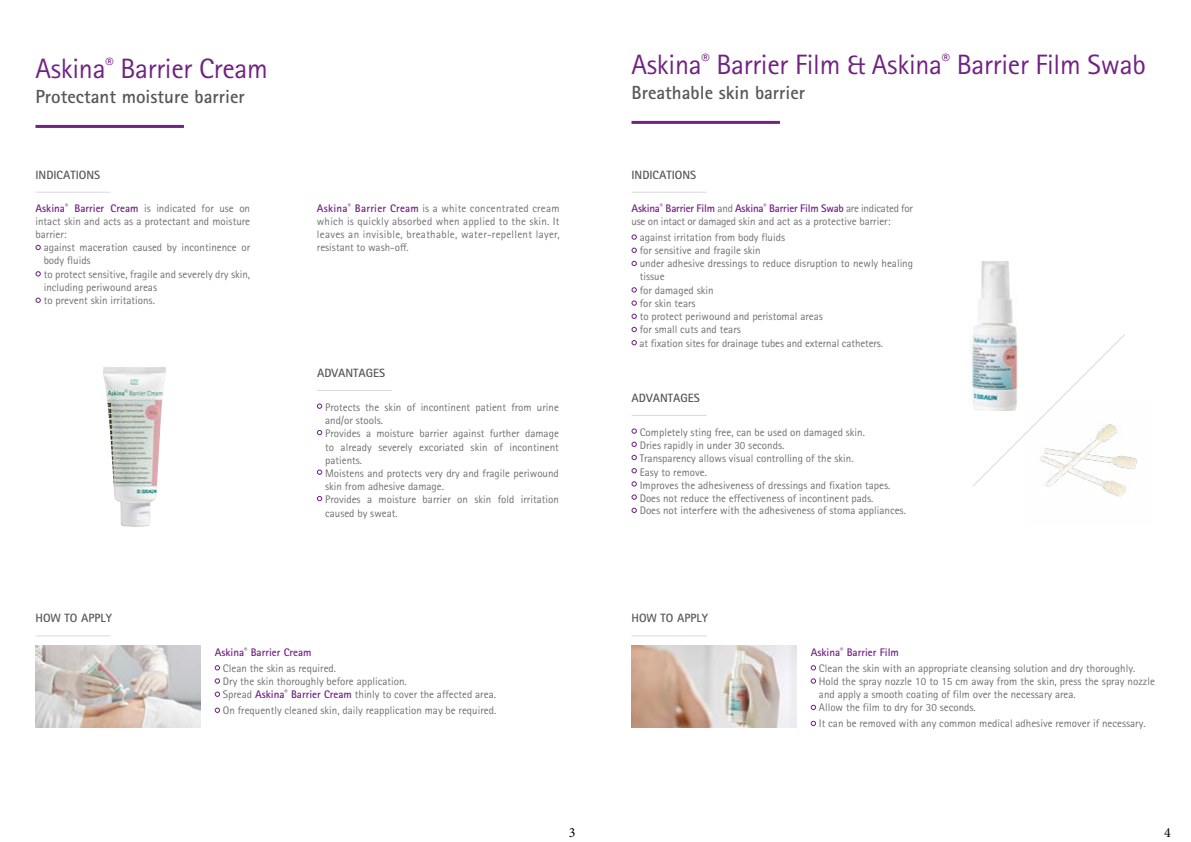
<style>
.page{position:relative;width:1191px;height:842px;background:#fff}
.page>*{position:absolute;margin:0;border:0;box-sizing:border-box;transform-origin:0 0}
.t1{font:28px "Rotis Sans Serif Pro";letter-spacing:-.01em;color:#722283}
.t2{font:700 19px "Rotis Sans Serif Pro";color:#575756}
.t3{font:14px "Minion Pro";color:#000}
.t4{font:700 12px "Rotis Sans Serif Pro";color:#575756}
.t5{font:11px/13.2px "Rotis Sans Serif Pro";color:#706f6f}
.s1{font-weight:700;color:#722283}
</style>
<div class="page">
<hr style="left:35px;top:125px;width:149px;height:3px;background:#722283">
<hr style="left:35px;top:192px;width:75px;height:1px;background:#dadada">
<svg style="left:35px;top:245px;width:6px;height:5px"></svg>
<svg style="left:35px;top:271px;width:6px;height:5px"></svg>
<svg style="left:35px;top:298px;width:6px;height:5px"></svg>
<hr style="left:35px;top:635px;width:75px;height:1px;background:#dadada">
<svg style="left:215px;top:665px;width:5px;height:5px"></svg>
<svg style="left:215px;top:678px;width:5px;height:6px"></svg>
<svg style="left:215px;top:691px;width:5px;height:6px"></svg>
<svg style="left:215px;top:707px;width:5px;height:6px"></svg>
<img style="left:35px;top:646px;width:165px;height:81px">
<hr style="left:631px;top:121px;width:149px;height:3px;background:#722283">
<hr style="left:631px;top:192px;width:75px;height:1px;background:#dadada">
<svg style="left:631px;top:234px;width:6px;height:6px"></svg>
<svg style="left:631px;top:248px;width:6px;height:5px"></svg>
<svg style="left:631px;top:261px;width:6px;height:5px"></svg>
<svg style="left:631px;top:287px;width:6px;height:6px"></svg>
<svg style="left:631px;top:300px;width:6px;height:6px"></svg>
<svg style="left:631px;top:314px;width:6px;height:5px"></svg>
<svg style="left:631px;top:327px;width:6px;height:5px"></svg>
<svg style="left:631px;top:340px;width:6px;height:5px"></svg>
<hr style="left:631px;top:635px;width:75px;height:1px;background:#dadada">
<svg style="left:810px;top:665px;width:6px;height:5px"></svg>
<svg style="left:810px;top:678px;width:6px;height:6px"></svg>
<svg style="left:810px;top:705px;width:6px;height:5px"></svg>
<svg style="left:810px;top:721px;width:6px;height:5px"></svg>
<img style="left:631px;top:646px;width:165px;height:81px">
<img style="left:103px;top:367px;width:63px;height:160px">
<img style="left:969px;top:261px;width:48px;height:139px">
<hr style="left:317px;top:390px;width:75px;height:1px;background:#dadada">
<svg style="left:317px;top:403px;width:5px;height:6px"></svg>
<svg style="left:317px;top:430px;width:5px;height:5px"></svg>
<svg style="left:317px;top:469px;width:5px;height:6px"></svg>
<svg style="left:317px;top:496px;width:5px;height:5px"></svg>
<img style="left:1102px;top:456px;width:35px;height:41px">
<hr style="left:631px;top:415px;width:75px;height:1px;background:#dadada">
<svg style="left:631px;top:428px;width:6px;height:6px"></svg>
<svg style="left:631px;top:442px;width:6px;height:5px"></svg>
<svg style="left:631px;top:455px;width:6px;height:5px"></svg>
<svg style="left:631px;top:468px;width:6px;height:5px"></svg>
<svg style="left:631px;top:481px;width:6px;height:6px"></svg>
<svg style="left:631px;top:494px;width:6px;height:6px"></svg>
<svg style="left:631px;top:508px;width:6px;height:5px"></svg>
<svg style="left:972px;top:334px;width:153px;height:153px"></svg>
<h1 class="t1" style="left:35px;top:52px;width:234px">Askina<sup>®</sup> Barrier Cream</h1>
<h2 class="t2" style="left:35px;top:84px;width:211px">Protectant moisture barrier</h2>
<p class="t4" style="left:35px;top:167px;width:66px">INDICATIONS</p>
<p class="t5" style="left:35px;top:201px;width:216px;text-align:justify"><span class="s1">Askina</span><sup>®</sup> <span class="s1">Barrier Cream</span> is indicated for use on intact skin and acts as a protectant and moisture barrier:</p>
<p class="t5" style="left:44px;top:241px;width:208px">against maceration caused by incontinence or body fluids<br>to protect sensitive, fragile and severely dry skin, including periwound areas<br>to prevent skin irritations.</p>
<p class="t4" style="left:35px;top:610px;width:78px">HOW TO APPLY</p>
<p class="t5" style="left:317px;top:201px;width:244px;text-align:justify"><span class="s1">Askina</span><sup>®</sup> <span class="s1">Barrier Cream</span> is a white concentrated cream which is quickly absorbed when applied to the skin. It leaves an invisible, breathable, water-repellent layer, resistant to wash-off.</p>
<p class="t4" style="left:317px;top:365px;width:70px">ADVANTAGES</p>
<p class="t5" style="left:325px;top:401px;width:235px">Protects the skin of incontinent patient from urine and/or stools.<br>Provides a moisture barrier against further damage to already severely excoriated skin of incontinent patients.<br>Moistens and protects very dry and fragile periwound skin from adhesive damage.<br>Provides a moisture barrier on skin fold irritation caused by sweat.</p>
<p class="t5" style="left:223px;top:644px;width:115px;line-height:16px;text-indent:-8px"><span class="s1">Askina</span><sup>®</sup> <span class="s1">Barrier Cream<br></span>Clean the skin as required.</p>
<p class="t5" style="left:223px;top:675px;width:275px">Dry the skin thoroughly before application.<br>Spread <span class="s1">Askina</span><sup>®</sup> <span class="s1">Barrier Cream</span> thinly to cover the affected area.</p>
<p class="t5" style="left:223px;top:704px;width:275px">On frequently cleaned skin, daily reapplication may be required.</p>
<h1 class="t1" style="left:631px;top:48px;width:516px">Askina<sup>®</sup> Barrier Film &amp; Askina<sup>®</sup> Barrier Film Swab</h1>
<h2 class="t2" style="left:631px;top:80px;width:175px">Breathable skin barrier</h2>
<p class="t4" style="left:631px;top:167px;width:66px">INDICATIONS</p>
<p class="t5" style="left:631px;top:201px;width:283px"><span class="s1">Askina</span><sup>®</sup> <span class="s1">Barrier Film</span> and <span class="s1">Askina</span><sup>®</sup> <span class="s1">Barrier Film Swab</span> are indicated for use on intact or damaged skin and act as a protective barrier:</p>
<p class="t5" style="left:639px;top:231px;width:275px">against irritation from body fluids<br>for sensitive and fragile skin<br>under adhesive dressings to reduce disruption to newly healing tissue<br>for damaged skin<br>for skin tears<br>to protect periwound and peristomal areas<br>for small cuts and tears<br>at fixation sites for drainage tubes and external catheters.</p>
<p class="t4" style="left:631px;top:390px;width:70px">ADVANTAGES</p>
<p class="t5" style="left:639px;top:426px;width:252px">Completely sting free, can be used on damaged skin.<br>Dries rapidly in under 30 seconds.<br>Transparency allows visual controlling of the skin.<br>Easy to remove.<br>Improves the adhesiveness of dressings and fixation tapes.<br>Does not reduce the effectiveness of incontinent pads.</p>
<p class="t5" style="left:639px;top:504px;width:268px">Does not interfere with the adhesiveness of stoma appliances.</p>
<p class="t4" style="left:631px;top:610px;width:78px">HOW TO APPLY</p>
<p class="t5" style="left:819px;top:644px;width:318px;line-height:16px;text-indent:-8px"><span class="s1">Askina</span><sup>®</sup> <span class="s1">Barrier Film<br></span>Clean the skin with an appropriate cleansing solution and dry thoroughly.</p>
<p class="t5" style="left:819px;top:675px;width:337px">Hold the spray nozzle 10 to 15 cm away from the skin, press the spray nozzle and apply a smooth coating of film over the necessary area.<br>Allow the film to dry for 30 seconds.</p>
<p class="t5" style="left:819px;top:717px;width:328px">It can be removed with any common medical adhesive remover if necessary.</p>
<p class="t3" style="left:569px;top:823px;width:8px">3</p>
<p class="t3" style="left:1164px;top:823px;width:8px">4</p>
</div>
